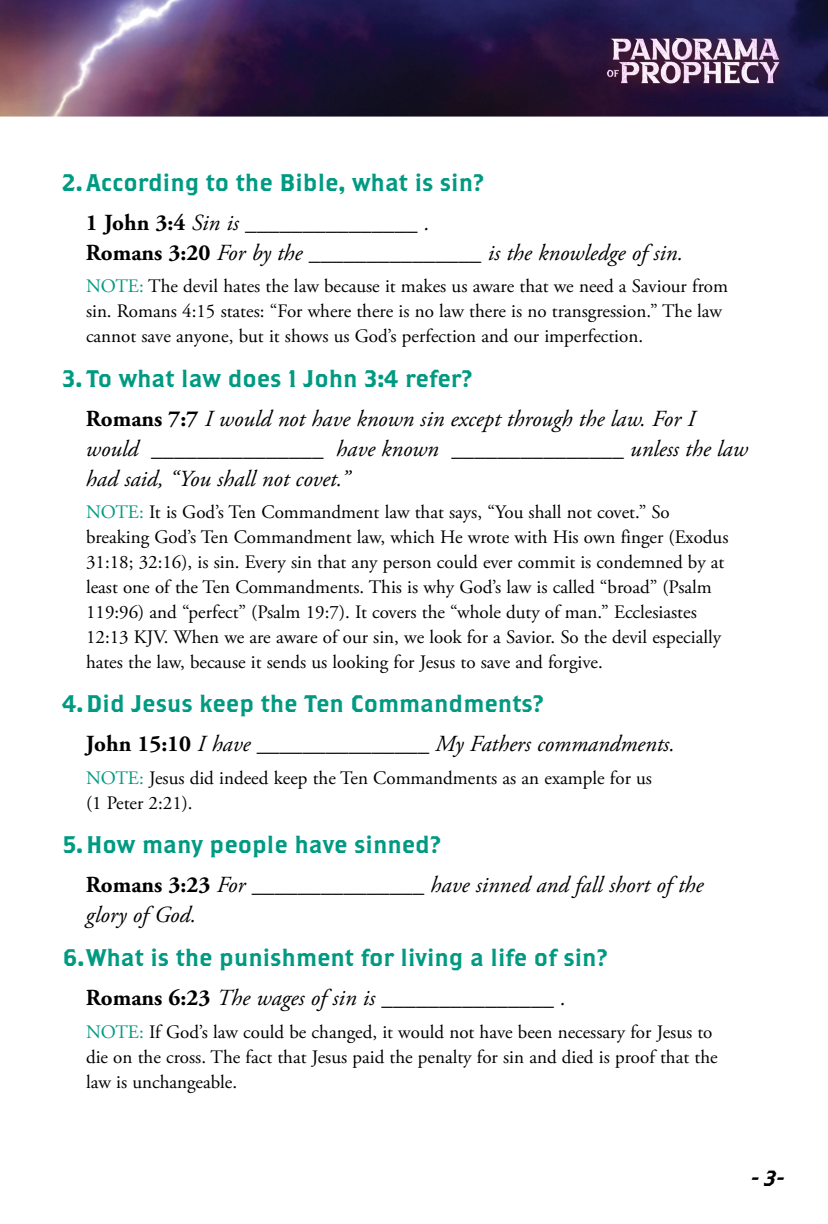
<style>
.page{position:relative;width:828px;height:1224px;background:#fff}
.page>*{position:absolute;margin:0;border:0;box-sizing:border-box;transform-origin:0 0}
.t1{font:24px "Brothers OT";color:#009a82}
.t2{font:italic 23px/30px "Adobe Garamond Pro";color:#000}
.t3{font:22px "Brothers OT Super Slant";color:#000}
.t4{font:19px/25px "Adobe Garamond Pro";color:#000}
.s1{font-weight:700;font-style:normal}
.s2{color:#009a82}
</style>
<div class="page">
<img style="left:0;top:0;width:828px;height:116px">
<img style="left:586px;top:18px;width:212px;height:92px">
<p class="t1" style="left:62px;top:172px;width:423px">2.According to the Bible, what is sin?</p>
<p class="t2" style="left:86px;top:209px;width:599px"><span class="s1">1 John 3:4</span> Sin is _______________ .<br><span class="s1">Romans 3:20</span> For by the _______________ is the knowledge of sin.</p>
<p class="t4" style="left:86px;top:275px;width:644px"><span class="s2">NOTE:</span> The devil hates the law because it makes us aware that we need a Saviour from sin. Romans 4:15 states: “For where there is no law there is no transgression.” The law cannot save anyone, but it shows us God’s perfection and our imperfection.</p>
<p class="t1" style="left:62px;top:368px;width:412px">3. To what law does 1 John 3:4 refer?</p>
<p class="t2" style="left:86px;top:404px;width:663px"><span class="s1">Romans 7:7</span> I would not have known sin except through the law. For I would _______________ have known _______________ unless the law had said, “You shall not covet.”</p>
<p class="t4" style="left:86px;top:500px;width:644px"><span class="s2">NOTE:</span> It is God’s Ten Commandment law that says, “You shall not covet.” So breaking God’s Ten Commandment law, which He wrote with His own finger (Exodus 31:18; 32:16), is sin. Every sin that any person could ever commit is condemned by at least one of the Ten Commandments. This is why God’s law is called “broad” (Psalm 119:96) and “perfect” (Psalm 19:7). It covers the “whole duty of man.” Ecclesiastes 12:13 KJV. When we are aware of our sin, we look for a Savior. So the devil especially hates the law, because it sends us looking for Jesus to save and forgive.</p>
<p class="t1" style="left:62px;top:693px;width:483px">4.Did Jesus keep the Ten Commandments?</p>
<p class="t2" style="left:86px;top:730px;width:591px"><span class="s1">John 15:10</span> I have _______________ My Fathers commandments.</p>
<p class="t4" style="left:86px;top:766px;width:568px"><span class="s2">NOTE:</span> Jesus did indeed keep the Ten Commandments as an example for us (1 Peter 2:21).</p>
<p class="t1" style="left:62px;top:834px;width:380px">5.How many people have sinned?</p>
<p class="t2" style="left:86px;top:870px;width:619px"><span class="s1">Romans 3:23</span> For _______________ have sinned and fall short of the glory of God.</p>
<p class="t1" style="left:62px;top:947px;width:547px">6.What is the punishment for living a life of sin?</p>
<p class="t2" style="left:86px;top:984px;width:482px"><span class="s1">Romans 6:23</span> The wages of sin is _______________ .</p>
<p class="t4" style="left:86px;top:1020px;width:633px"><span class="s2">NOTE:</span> If God’s law could be changed, it would not have been necessary for Jesus to die on the cross. The fact that Jesus paid the penalty for sin and died is proof that the law is unchangeable.</p>
<p class="t3" style="left:751px;top:1168px;width:35px">- 3-</p>
</div>
